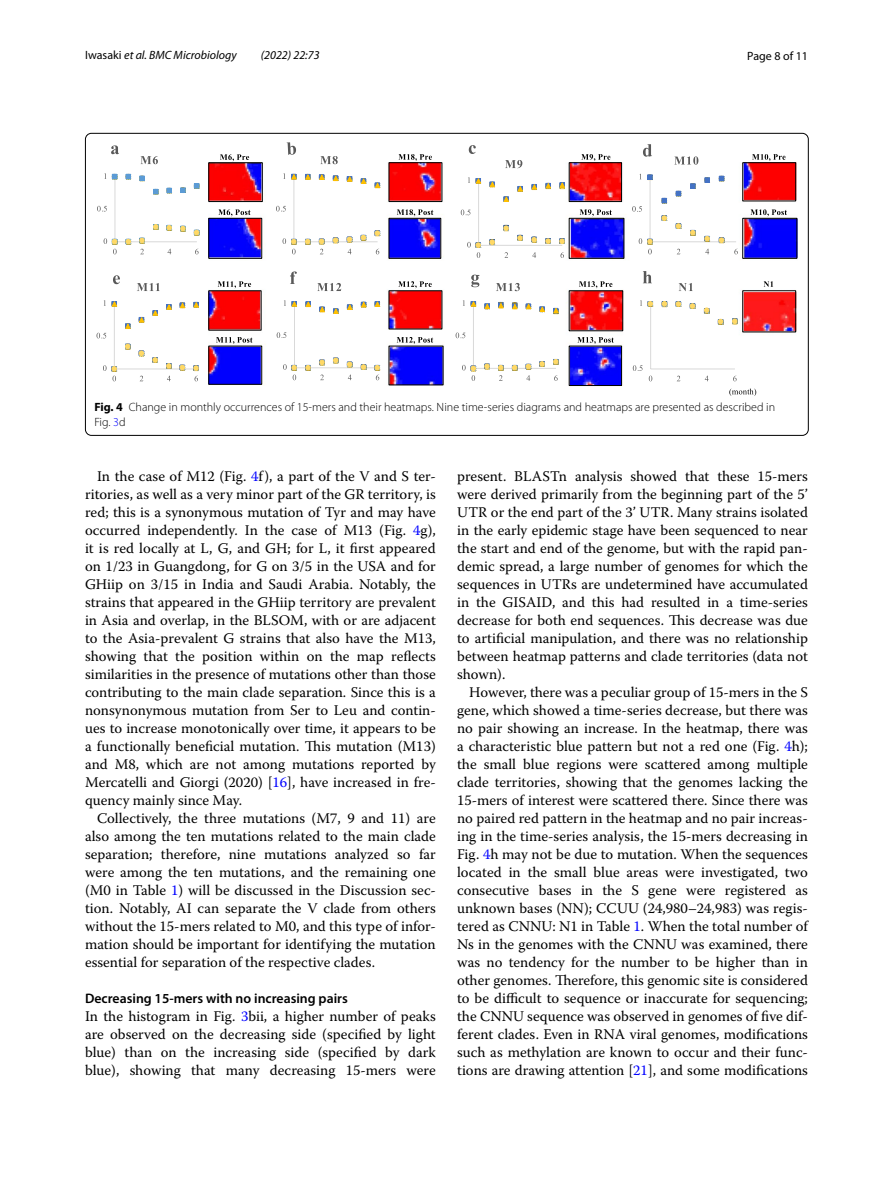
<style>
.page{position:relative;width:893px;height:1187px;background:#fff}
.page>*{position:absolute;margin:0;border:0;box-sizing:border-box;transform-origin:0 0}
.t1{font:14.7px/18px "Warnock Pro";color:#000;text-align:justify}
.t2{font:600 13.8px "Myriad Pro";color:#000}
.t3{font:300 12px/15px "Myriad Pro";color:#000}
.t4{font:italic 12px "Myriad Pro";color:#000}
.t5{font:12px "Myriad Pro";color:#000}
.s1{font-style:normal}
.s2{font-weight:700}
.s3{color:#00f}
</style>
<div class="page">
<hr style="left:115px;top:177px;width:1px;height:65px;background:#d9d9d9">
<svg style="left:112px;top:174px;width:88px;height:21px"></svg>
<svg style="left:97px;top:206px;width:10px;height:5px"></svg>
<svg style="left:104px;top:224px;width:96px;height:30px"></svg>
<svg style="left:140px;top:156px;width:18px;height:8px"></svg>
<svg style="left:320px;top:156px;width:18px;height:6px"></svg>
<svg style="left:505px;top:160px;width:17px;height:2px"></svg>
<svg style="left:674px;top:156px;width:24px;height:6px"></svg>
<svg style="left:97px;top:300px;width:102px;height:81px"></svg>
<svg style="left:137px;top:283px;width:23px;height:8px"></svg>
<svg style="left:208px;top:162px;width:589px;height:224px"></svg>
<svg style="left:729px;top:388px;width:27px;height:8px"></svg>
<svg style="left:220px;top:154px;width:29px;height:7px"></svg>
<svg style="left:218px;top:209px;width:33px;height:7px"></svg>
<svg style="left:218px;top:281px;width:33px;height:7px"></svg>
<svg style="left:216px;top:337px;width:37px;height:7px"></svg>
<svg style="left:398px;top:154px;width:34px;height:7px"></svg>
<svg style="left:397px;top:209px;width:36px;height:7px"></svg>
<svg style="left:398px;top:281px;width:34px;height:7px"></svg>
<svg style="left:397px;top:337px;width:36px;height:7px"></svg>
<svg style="left:581px;top:154px;width:29px;height:7px"></svg>
<svg style="left:580px;top:209px;width:32px;height:7px"></svg>
<svg style="left:579px;top:281px;width:33px;height:7px"></svg>
<svg style="left:577px;top:337px;width:37px;height:7px"></svg>
<svg style="left:752px;top:154px;width:34px;height:7px"></svg>
<svg style="left:750px;top:209px;width:37px;height:7px"></svg>
<svg style="left:764px;top:281px;width:9px;height:6px"></svg>
<svg style="left:111px;top:145px;width:8px;height:9px"></svg>
<svg style="left:287px;top:142px;width:9px;height:13px"></svg>
<svg style="left:469px;top:145px;width:7px;height:9px"></svg>
<svg style="left:643px;top:144px;width:9px;height:13px"></svg>
<svg style="left:113px;top:275px;width:7px;height:9px"></svg>
<svg style="left:290px;top:271px;width:7px;height:13px"></svg>
<svg style="left:471px;top:274px;width:8px;height:13px"></svg>
<svg style="left:643px;top:271px;width:9px;height:12px"></svg>
<p class="t4" style="left:85px;top:48px;width:153px"><span class="s1">Iwasaki</span> et al. BMC Microbiology</p>
<p class="t4" style="left:261px;top:48px;width:60px">(2022) 22:73</p>
<p class="t5" style="left:747px;top:48px;width:62px">Page 8 of 11</p>
<p class="t3" style="left:94px;top:400px;width:682px"><span class="s2">Fig. 4</span> Change in monthly occurrences of 15-mers and their heatmaps. Nine time-series diagrams and heatmaps are presented as described in<br>Fig. <span class="s3">3</span>d</p>
<p class="t1" style="left:85px;top:466px;width:352px;text-indent:12px">In the case of M12 (Fig. <span class="s3">4</span>f), a part of the V and S ter&shy;ritories, as well as a very minor part of the GR territory, is red; this is a synonymous mutation of Tyr and may have occurred independently. In the case of M13 (Fig. <span class="s3">4</span>g), it is red locally at L, G, and GH; for L, it first appeared on 1/23 in Guangdong, for G on 3/5 in the USA and for GHiip on 3/15 in India and Saudi Arabia. Notably, the strains that appeared in the GHiip territory are prevalent in Asia and overlap, in the BLSOM, with or are adjacent to the Asia-prevalent G strains that also have the M13, showing that the position within on the map reflects similarities in the presence of mutations other than those contributing to the main clade separation. Since this is a nonsynonymous mutation from Ser to Leu and contin&shy;ues to increase monotonically over time, it appears to be a functionally beneficial mutation. This mutation (M13) and M8, which are not among mutations reported by Mercatelli and Giorgi (2020) [<span class="s3">16</span>], have increased in fre&shy;quency mainly since May.</p>
<p class="t1" style="left:85px;top:808px;width:352px;text-indent:12px">Collectively, the three mutations (M7, 9 and 11) are also among the ten mutations related to the main clade separation; therefore, nine mutations analyzed so far were among the ten mutations, and the remaining one (M0 in Table <span class="s3">1</span>) will be discussed in the Discussion sec&shy;tion. Notably, AI can separate the V clade from others without the 15-mers related to M0, and this type of infor&shy;mation should be important for identifying the mutation essential for separation of the respective clades.</p>
<p class="t2" style="left:85px;top:989px;width:264px">Decreasing 15‑mers with no increasing pairs</p>
<p class="t1" style="left:85px;top:1006px;width:352px">In the histogram in Fig. <span class="s3">3</span>bii, a higher number of peaks are observed on the decreasing side (specified by light blue) than on the increasing side (specified by dark blue), showing that many decreasing 15-mers were</p>
<p class="t1" style="left:457px;top:466px;width:352px">present. BLASTn analysis showed that these 15-mers were derived primarily from the beginning part of the 5’ UTR or the end part of the 3’ UTR. Many strains isolated in the early epidemic stage have been sequenced to near the start and end of the genome, but with the rapid pan&shy;demic spread, a large number of genomes for which the sequences in UTRs are undetermined have accumulated in the GISAID, and this had resulted in a time-series decrease for both end sequences. This decrease was due to artificial manipulation, and there was no relationship between heatmap patterns and clade territories (data not shown).</p>
<p class="t1" style="left:457px;top:682px;width:352px;text-indent:12px">However, there was a peculiar group of 15-mers in the S gene, which showed a time-series decrease, but there was no pair showing an increase. In the heatmap, there was a characteristic blue pattern but not a red one (Fig. <span class="s3">4</span>h); the small blue regions were scattered among multiple clade territories, showing that the genomes lacking the 15-mers of interest were scattered there. Since there was no paired red pattern in the heatmap and no pair increas&shy;ing in the time-series analysis, the 15-mers decreasing in Fig. <span class="s3">4</span>h may not be due to mutation. When the sequences located in the small blue areas were investigated, two consecutive bases in the S gene were registered as unknown bases (NN); CCUU (24,980–24,983) was regis&shy;tered as CNNU: N1 in Table <span class="s3">1</span>. When the total number of Ns in the genomes with the CNNU was examined, there was no tendency for the number to be higher than in other genomes. Therefore, this genomic site is considered to be difficult to sequence or inaccurate for sequencing; the CNNU sequence was observed in genomes of five dif&shy;ferent clades. Even in RNA viral genomes, modifications such as methylation are known to occur and their func&shy;tions are drawing attention [<span class="s3">21</span>], and some modifications</p>
</div>
